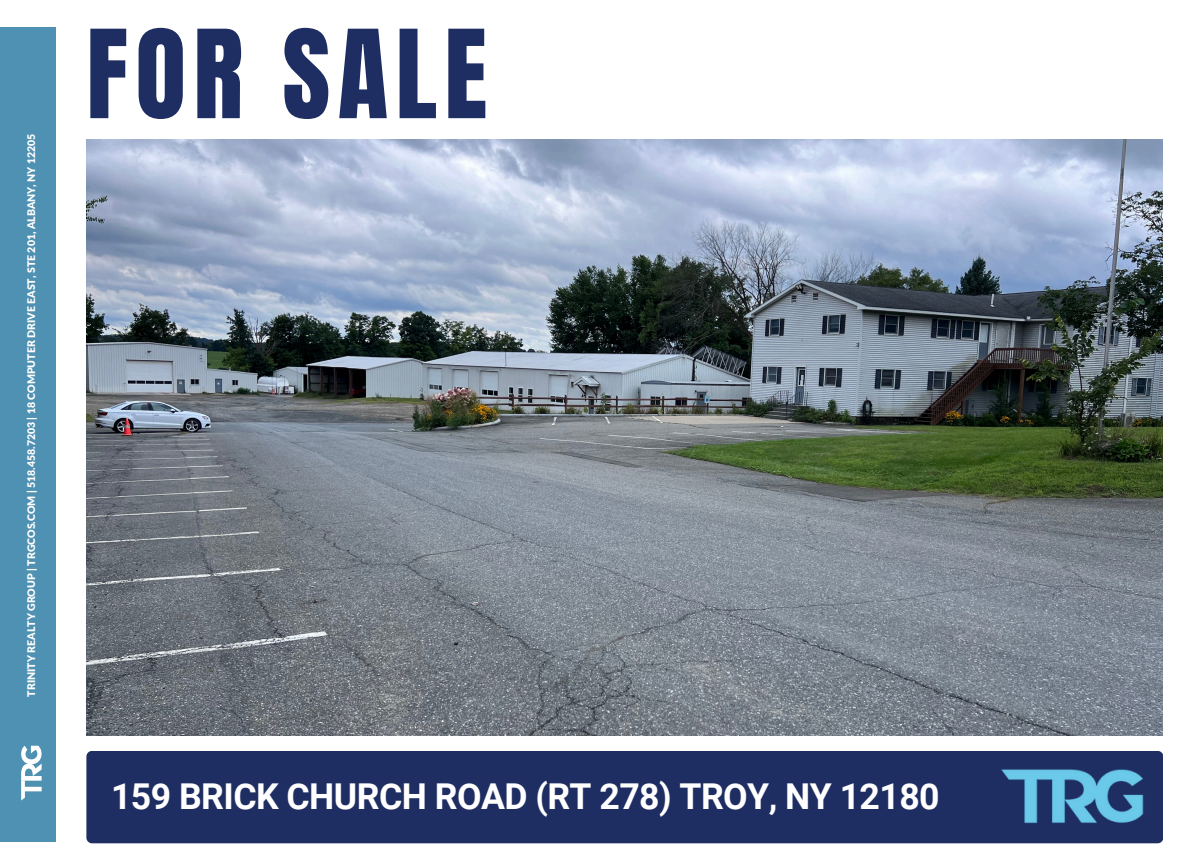
<style>
.page{position:relative;width:1188px;height:864px;background:#fff}
.page>*{position:absolute;margin:0;border:0;box-sizing:border-box;transform-origin:0 0}
.t1{font:104.25px "Anton";letter-spacing:.07em;color:#1f2e62}
.t2{font:700 35.55px "Roboto";letter-spacing:-.015em;color:#fff}
.t3{font:900 10.5px "Lato";color:#fff}
</style>
<div class="page">
<div style="left:0;top:28px;width:56px;height:814px;background:#4f91b2"></div>
<svg style="left:21px;top:746px;width:21px;height:55px"></svg>
<img style="left:86px;top:139px;width:1076px;height:596px">
<div style="left:86px;top:751px;width:1077px;height:92px;background:#1f2e62;border-radius:6px"></div>
<img style="left:1001px;top:769px;width:143px;height:55px">
<p class="t3" style="left:25px;top:697px;width:564px;rotate:-90deg">TRINITY REALTY GROUP | TRGCOS.COM | 518.458.7203 | 18 COMPUTER DRIVE EAST, STE 201, ALBANY, NY 12205</p>
<h2 class="t1" style="left:86px;top:0;width:402px">FOR SALE</h2>
<p class="t2" style="left:111px;top:776px;width:830px">159 BRICK CHURCH ROAD (RT 278) TROY, NY 12180</p>
</div>
